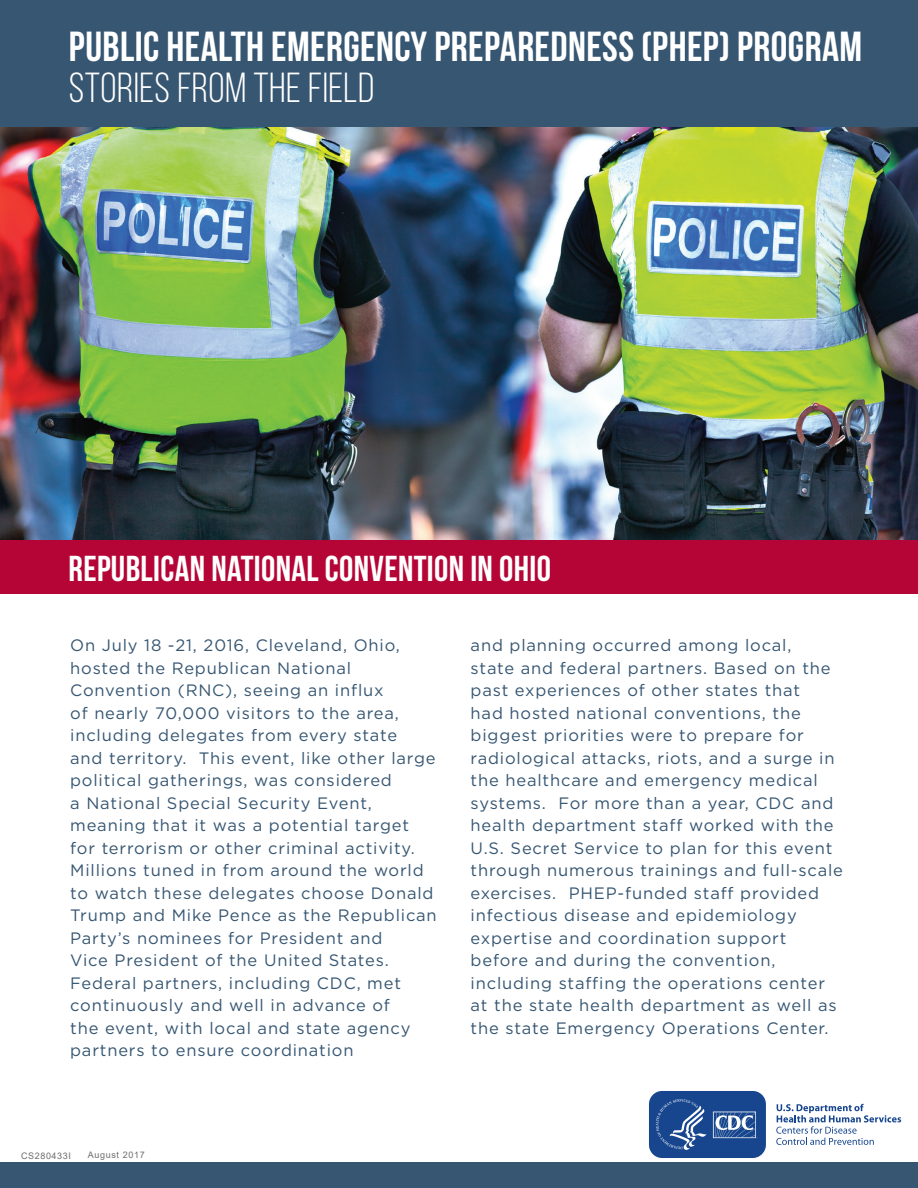
<style>
.page{position:relative;width:918px;height:1188px;background:#fff}
.page>*{position:absolute;margin:0;border:0;box-sizing:border-box;transform-origin:0 0}
.t1{font:700 42px "Bebas Neue";letter-spacing:.01em;color:#fff}
.t2{font:42px "Bebas Neue";letter-spacing:.01em;color:#fff}
.t3{font:700 36px "Bebas Neue";letter-spacing:.01em;color:#fff}
.t4{font:16.5px/22.5px "Gotham";letter-spacing:.05em;color:#365672}
.t5{font:9px "Arial";letter-spacing:.07em;color:#6c6d70}
</style>
<div class="page">
<div style="left:0;top:0;width:918px;height:128px;background:#365672"></div>
<img style="left:0;top:128px;width:918px;height:412px">
<div style="left:0;top:540px;width:918px;height:54px;background:#b50536"></div>
<svg style="left:776px;top:1104px;width:125px;height:41px"></svg>
<svg style="left:649px;top:1091px;width:118px;height:67px"></svg>
<div style="left:0;top:1162px;width:918px;height:26px;background:#365672"></div>
<h1 class="t1" style="left:69px;top:24px;width:795px">PUBLIC HEALTH EMERGENCY PREPAREDNESS (PHEP) PROGRAM</h1>
<h1 class="t2" style="left:69px;top:65px;width:307px">STORIES FROM THE FIELD</h1>
<h2 class="t3" style="left:69px;top:549px;width:484px">REPUBLICAN NATIONAL CONVENTION IN OHIO</h2>
<p class="t4" style="left:70px;top:634px;width:368px">On July 18 -21, 2016, Cleveland, Ohio, hosted the Republican National Convention (RNC), seeing an influx<br>of nearly 70,000 visitors to the area, including delegates from every state<br>and territory. This event, like other large political gatherings, was considered<br>a National Special Security Event, meaning that it was a potential target for terrorism or other criminal activity.<br>Millions tuned in from around the world to watch these delegates choose Donald Trump and Mike Pence as the Republican Party’s nominees for President and<br>Vice President of the United States.<br>Federal partners, including CDC, met continuously and well in advance of<br>the event, with local and state agency partners to ensure coordination</p>
<p class="t4" style="left:471px;top:634px;width:374px">and planning occurred among local,<br>state and federal partners. Based on the past experiences of other states that<br>had hosted national conventions, the biggest priorities were to prepare for radiological attacks, riots, and a surge in the healthcare and emergency medical systems. For more than a year, CDC and health department staff worked with the U.S. Secret Service to plan for this event through numerous trainings and full-scale exercises. PHEP-funded staff provided infectious disease and epidemiology expertise and coordination support before and during the convention, including staffing the operations center at the state health department as well as the state Emergency Operations Center.</p>
<p class="t5" style="left:21px;top:1149px;width:52px">CS280433I</p>
<p class="t5" style="left:88px;top:1148px;width:58px">August 2017</p>
</div>
